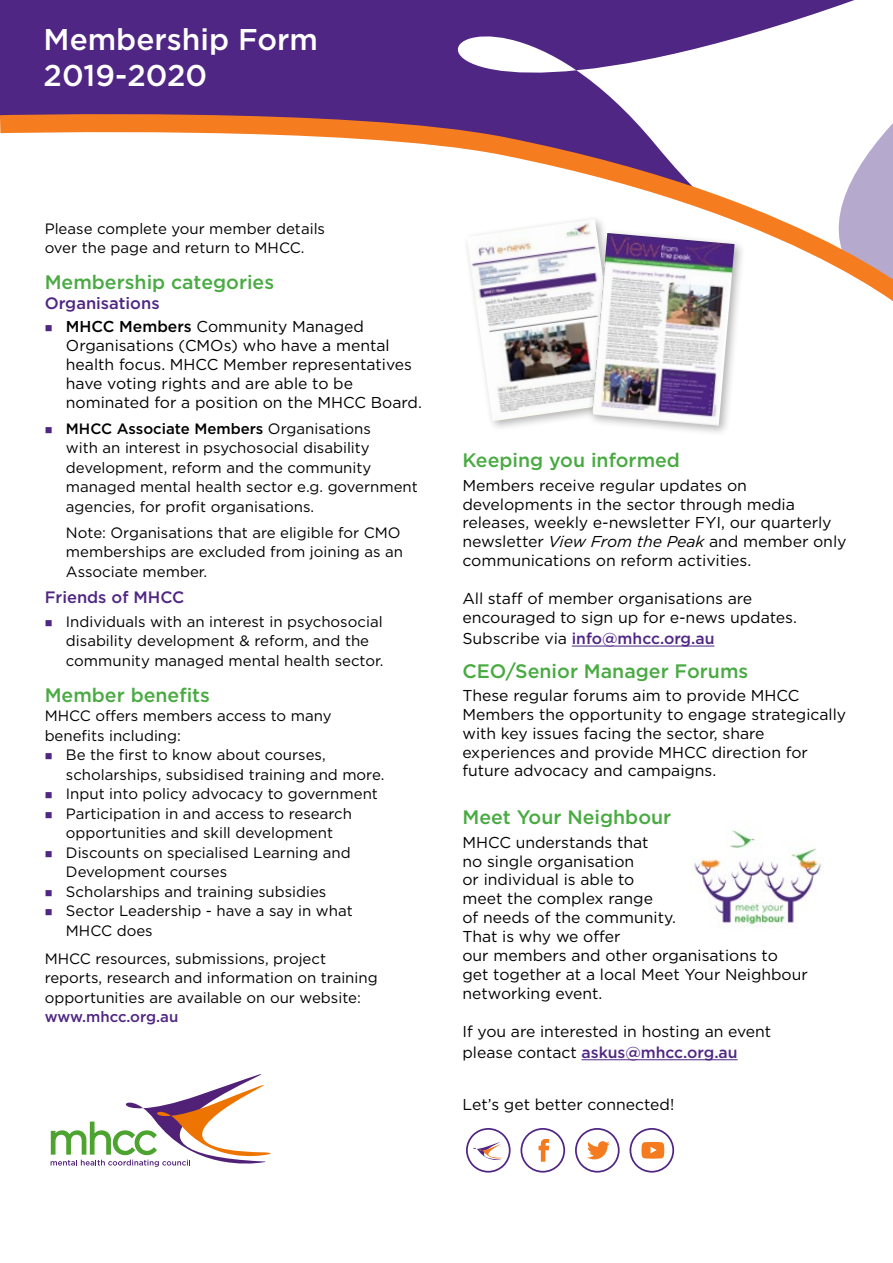
<style>
.page{position:relative;width:893px;height:1263px;background:#fff}
.page>*{position:absolute;margin:0;border:0;box-sizing:border-box;transform-origin:0 0}
.t1{font:500 30px/36px "Gotham";color:#fff}
.t2{font:500 19.5px "Gotham";color:#49aa42}
.t3{font:500 16.5px "Gotham";color:#4f2683}
.t4{font:15.75px/18.9px "Gotham";color:#000}
.t5{font:500 15.75px "Gotham";color:#4f2683}
.t6{font:15px/19.5px "Gotham";color:#000}
.t7{font:500 15px "Gotham";letter-spacing:-.005em;color:#4f2683}
.s1{font-weight:500}
.s2{font-style:italic}
.s3{font-weight:400;color:#000}
.s4{font-weight:500;color:#4f2683}
</style>
<div class="page">
<hr style="left:572px;top:646px;width:142px;height:1px;background:#4f2683">
<hr style="left:582px;top:1059px;width:156px;height:1px;background:#4f2683">
<img style="left:690px;top:830px;width:131px;height:95px">
<div style="left:0;top:0;width:262px;height:106px;background:#4f2683"></div>
<svg style="left:262px;top:0;width:592px;height:433px"></svg>
<svg style="left:0;top:106px;width:893px;height:232px"></svg>
<svg style="left:51px;top:1074px;width:220px;height:93px"></svg>
<svg style="left:520px;top:1128px;width:45px;height:44px"></svg>
<svg style="left:630px;top:1128px;width:44px;height:44px"></svg>
<svg style="left:575px;top:1128px;width:45px;height:44px"></svg>
<svg style="left:466px;top:1128px;width:45px;height:44px"></svg>
<svg style="left:46px;top:325px;width:6px;height:7px"></svg>
<h1 class="t1" style="left:44px;top:21px;width:276px">Membership Form<br>2019-2020</h1>
<p class="t6" style="left:45px;top:218px;width:282px">Please complete your member details over the page and return to MHCC.</p>
<h2 class="t2" style="left:45px;top:271px;width:231px">Membership categories</h2>
<p class="t3" style="left:45px;top:294px;width:116px">Organisations</p>
<p class="t4" style="left:66px;top:317px;width:357px"><span class="s1">MHCC Members</span> Community Managed Organisations (CMOs) who have a mental health focus. MHCC Member representatives have voting rights and are able to be nominated for a position on the MHCC Board.</p>
<p class="t6" style="left:66px;top:419px;width:353px"><span class="s1">MHCC Associate Members</span> Organisations<br>with an interest in psychosocial disability development, reform and the community managed mental health sector e.g. government agencies, for profit organisations.</p>
<p class="t6" style="left:66px;top:522px;width:339px">Note: Organisations that are eligible for CMO memberships are excluded from joining as an<br>Associate member.</p>
<p class="t3" style="left:45px;top:588px;width:141px">Friends of MHCC</p>
<p class="t6" style="left:66px;top:611px;width:319px">Individuals with an interest in psychosocial disability development &amp; reform, and the community managed mental health sector.</p>
<h2 class="t2" style="left:45px;top:684px;width:167px">Member benefits</h2>
<p class="t6" style="left:45px;top:706px;width:288px">MHCC offers members access to many benefits including:</p>
<p class="t6" style="left:66px;top:745px;width:320px">Be the first to know about courses, scholarships, subsidised training and more.<br>Input into policy advocacy to government Participation in and access to research opportunities and skill development Discounts on specialised Learning and Development courses<br>Scholarships and training subsidies<br>Sector Leadership - have a say in what MHCC does</p>
<p class="t6" style="left:45px;top:949px;width:334px">MHCC resources, submissions, project reports, research and information on training opportunities are available on our website:</p>
<p class="t7" style="left:45px;top:1008px;width:135px">www.mhcc.org.au</p>
<h2 class="t2" style="left:462px;top:449px;width:219px">Keeping you informed</h2>
<p class="t4" style="left:462px;top:475px;width:386px">Members receive regular updates on developments in the sector through media releases, weekly e-newsletter FYI, our quarterly newsletter <span class="s2">View From the Peak</span> and member only communications on reform activities.</p>
<p class="t4" style="left:462px;top:589px;width:336px">All staff of member organisations are encouraged to sign up for e-news updates.</p>
<p class="t5" style="left:462px;top:629px;width:253px"><span class="s3">Subscribe via</span> info@mhcc.org.au</p>
<h2 class="t2" style="left:462px;top:660px;width:287px">CEO/Senior Manager Forums</h2>
<p class="t4" style="left:462px;top:685px;width:385px">These regular forums aim to provide MHCC Members the opportunity to engage strategically with key issues facing the sector, share experiences and provide MHCC direction for future advocacy and campaigns.</p>
<h2 class="t2" style="left:462px;top:806px;width:210px">Meet Your Neighbour</h2>
<p class="t4" style="left:462px;top:832px;width:347px">MHCC understands that<br>no single organisation<br>or individual is able to<br>meet the complex range<br>of needs of the community.<br>That is why we offer<br>our members and other organisations to get together at a local Meet Your Neighbour networking event.</p>
<p class="t4" style="left:462px;top:1020px;width:310px;line-height:21px">If you are interested in hosting an event please contact <span class="s4">askus@mhcc.org.au</span></p>
<p class="t4" style="left:462px;top:1095px;width:213px">Let’s get better connected!</p>
</div>
